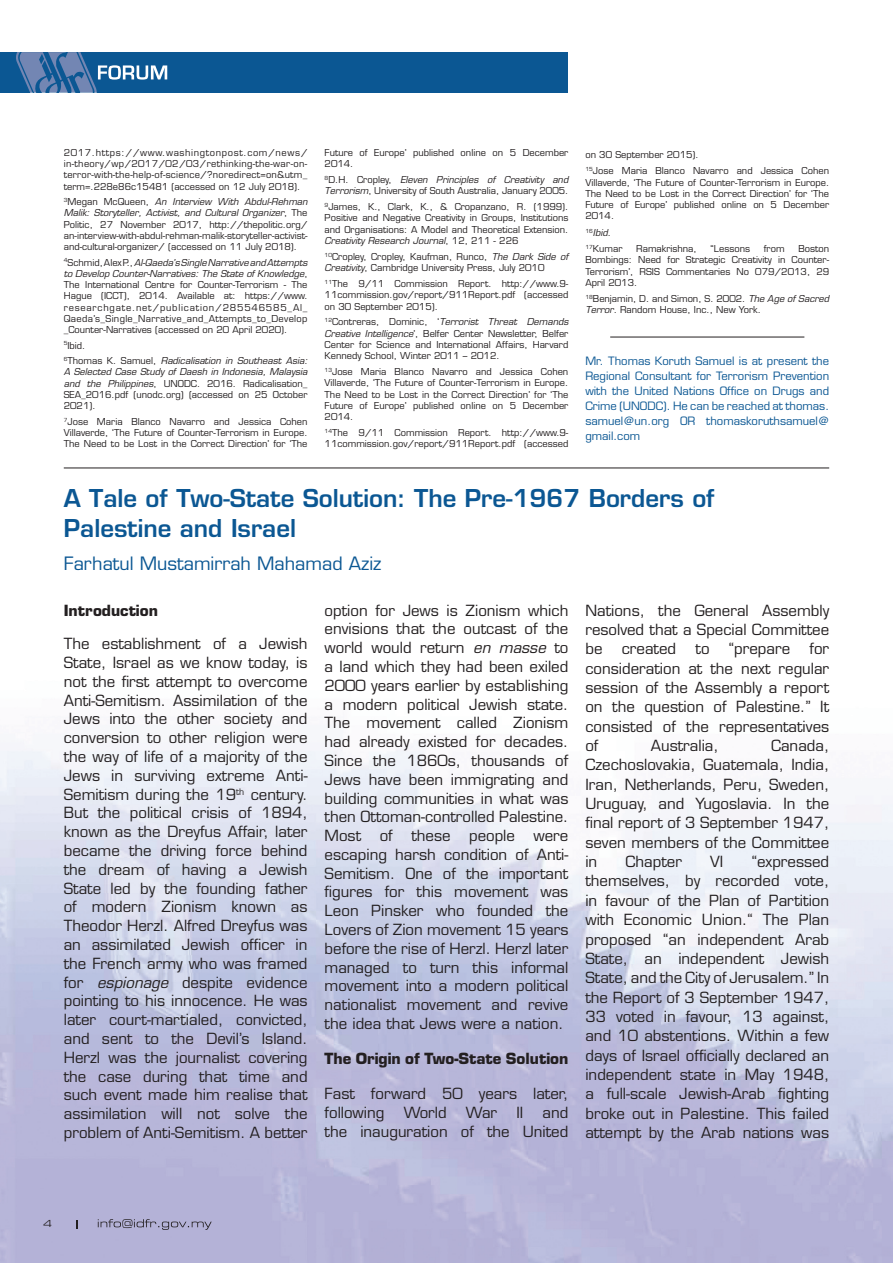
<style>
.page{position:relative;width:893px;height:1263px;background:#fff}
.page>*{position:absolute;margin:0;border:0;box-sizing:border-box;transform-origin:0 0}
.t1{font:600 24px/30px "Eurostile LT Std";color:#0b5793}
.t2{font:18px "Eurostile LT Std";color:#0b5793}
.t3{font:15px/18.8px "Eurostile LT Std";color:#231f20;text-align:justify}
.t4{font:700 15px "Eurostile LT Std";color:#231f20}
.t5{font:11.25px/15px "Eurostile LT Std";color:#0b5793;text-align:justify}
.t6{font:10.5px "Eurostile Extended";color:#231f20}
.t7{font:9.3px/11.2px "Eurostile LT Std";color:#231f20;text-align:justify}
.t8{font:italic 9.3px/15.5px "Eurostile LT Std";color:#231f20}
.s1{font-style:italic}
.s2{font-style:normal}
</style>
<div class="page">
<img style="left:0;top:740px;width:893px;height:523px">
<div style="left:0;top:52px;width:568px;height:40px;background:#0b5793"></div>
<svg style="left:15px;top:52px;width:152px;height:41px"></svg>
<svg style="left:98px;top:1219px;width:114px;height:11px"></svg>
<hr style="left:610px;top:337px;width:194px;height:1px;background:#231f20">
<hr style="left:64px;top:468px;width:765px;height:1px;background:#231f20">
<p class="t7" style="left:64px;top:147px;width:245px">2017.https://www.washingtonpost.com/news/ in-theory/wp/2017/02/03/rethinking-the-war-on&shy;terror-with-the-help-of-science/?noredirect=on&amp;utm_ term=.228e86c15481 (accessed on 12 July 2018).</p>
<p class="t7" style="left:64px;top:196px;width:245px"><sup>3</sup>Megan McQueen, <span class="s1">An Interview With Abdul-Rehman Malik: Storyteller, Activist, and Cultural Organizer</span>, The Politic, 27 November 2017, http://thepolitic.org/ an-interview-with-abdul-rehman-malik-storyteller-activist&shy;and-cultural-organizer/ (accessed on 11 July 2018).</p>
<p class="t7" style="left:64px;top:257px;width:245px"><sup>4</sup>Schmid, Alex P., <span class="s1">Al-Qaeda’s Single Narrative and Attempts to Develop Counter-Narratives: The State of Knowledge</span>, The International Centre for Counter-Terrorism - The Hague (ICCT), 2014. Available at: https://www. researchgate.net/publication/285546585_Al_ Qaeda’s_Single_Narrative_and_Attempts_to_Develop _Counter-Narratives (accessed on 20 April 2020).</p>
<p class="t8" style="left:64px;top:338px;width:245px"><sup>5</sup><span class="s2">Ibid.<br></span><sup>6</sup><span class="s2">Thomas K. Samuel,</span> Radicalisation in Southeast Asia:</p>
<p class="t7" style="left:64px;top:366px;width:245px"><span class="s1">A Selected Case Study of Daesh in Indonesia, Malaysia and the Philippines</span>, UNODC. 2016. Radicalisation_ SEA_2016.pdf (unodc.org) (accessed on 25 October 2021).</p>
<p class="t7" style="left:64px;top:416px;width:245px"><sup>7</sup>Jose Maria Blanco Navarro and Jessica Cohen Villaverde, ‘The Future of Counter-Terrorism in Europe.<br>The Need to be Lost in the Correct Direction’ for ‘The</p>
<p class="t7" style="left:325px;top:147px;width:245px">Future of Europe’ published online on 5 December<br>2014.</p>
<p class="t7" style="left:325px;top:174px;width:245px"><sup>8</sup>D.H. Cropley, <span class="s1">Eleven Principles of Creativity and<br>Terrorism</span>, University of South Australia, January 2005.</p>
<p class="t7" style="left:325px;top:201px;width:245px"><sup>9</sup>James, K., Clark, K., &amp; Cropanzano, R. (1999).<br>Positive and Negative Creativity in Groups, Institutions and Organisations: A Model and Theoretical Extension.<br><span class="s1">Creativity Research Journal</span>, 12, 211 - 226</p>
<p class="t7" style="left:325px;top:251px;width:245px"><sup>10</sup>Cropley, Cropley, Kaufman, Runco, <span class="s1">The Dark Side of<br>Creativity</span>, Cambridge University Press, July 2010</p>
<p class="t7" style="left:325px;top:278px;width:245px"><sup>11</sup>The 9/11 Commission Report. http://www.9- 11commission.gov/report/911Report.pdf (accessed on 30 September 2015).</p>
<p class="t7" style="left:325px;top:316px;width:245px"><sup>12</sup>Contreras, Dominic, ‘<span class="s1">Terrorist Threat Demands Creative Intelligence</span>’, Belfer Center Newsletter, Belfer Center for Science and International Affairs, Harvard Kennedy School, Winter 2011 – 2012.</p>
<p class="t7" style="left:325px;top:366px;width:245px"><sup>13</sup>Jose Maria Blanco Navarro and Jessica Cohen Villaverde, ‘The Future of Counter-Terrorism in Europe.<br>The Need to be Lost in the Correct Direction’ for ‘The Future of Europe’ published online on 5 December 2014.</p>
<p class="t7" style="left:325px;top:427px;width:245px"><sup>14</sup>The 9/11 Commission Report. http://www.9-<br>11commission.gov/report/911Report.pdf (accessed</p>
<p class="t7" style="left:585px;top:146px;width:245px;line-height:16.4px">on 30 September 2015).<br><sup>15</sup>Jose Maria Blanco Navarro and Jessica Cohen</p>
<p class="t7" style="left:585px;top:177px;width:245px">Villaverde, ‘The Future of Counter-Terrorism in Europe.<br>The Need to be Lost in the Correct Direction’ for ‘The Future of Europe’ published online on 5 December 2014.</p>
<p class="t7" style="left:585px;top:224px;width:39px;line-height:16.4px"><sup>16</sup><span class="s1">Ibid</span>.<br><sup>17</sup>Kumar</p>
<p class="t7" style="left:636px;top:243px;width:62px">Ramakrishna,</p>
<p class="t7" style="left:711px;top:243px;width:41px">“Lessons</p>
<p class="t7" style="left:764px;top:243px;width:22px">from</p>
<p class="t7" style="left:585px;top:243px;width:245px;text-indent:213px">Boston Bombings: Need for Strategic Creativity in Counter-Terrorism’, RSIS Commentaries No 079/2013, 29<br>April 2013.</p>
<p class="t7" style="left:585px;top:293px;width:245px"><sup>18</sup>Benjamin, D. and Simon, S. 2002. <span class="s1">The Age of Sacred<br>Terror.</span> Random House, Inc., New York.</p>
<p class="t5" style="left:585px;top:353px;width:245px">Mr. Thomas Koruth Samuel is at present the Regional Consultant for Terrorism Prevention with the United Nations Office on Drugs and Crime (UNODC). He can be reached at thomas. samuel@un.org OR thomaskoruthsamuel@ gmail.com</p>
<h1 class="t1" style="left:64px;top:483px;width:652px">A Tale of Two-State Solution: The Pre-1967 Borders of<br>Palestine and Israel</h1>
<h2 class="t2" style="left:64px;top:553px;width:319px">Farhatul Mustamirrah Mahamad Aziz</h2>
<h3 class="t4" style="left:64px;top:601px;width:96px">Introduction</h3>
<p class="t3" style="left:64px;top:634px;width:245px">The establishment of a Jewish State, Israel as we know today, is not the first attempt to overcome Anti-Semitism. Assimilation of the Jews into the other society and conversion to other religion were the way of life of a majority of the Jews in surviving extreme Anti-Semitism during the 19<sup>th</sup> century.<br>But the political crisis of 1894, known as the Dreyfus Affair, later became the driving force behind the dream of having a Jewish State led by the founding father of modern Zionism known as Theodor Herzl. Alfred Dreyfus was an assimilated Jewish officer in the French army who was framed for <span class="s1">espionage</span> despite evidence pointing to his innocence. He was later court-martialed, convicted, and sent to the Devil’s Island.<br>Herzl was the journalist covering the case during that time and such event made him realise that assimilation will not solve the problem of Anti-Semitism. A better</p>
<p class="t3" style="left:325px;top:601px;width:245px">option for Jews is Zionism which envisions that the outcast of the world would return <span class="s1">en masse</span> to a land which they had been exiled 2000 years earlier by establishing a modern political Jewish state.<br>The movement called Zionism had already existed for decades.<br>Since the 1860s, thousands of Jews have been immigrating and building communities in what was then Ottoman-controlled Palestine.<br>Most of these people were escaping harsh condition of Anti-Semitism. One of the important figures for this movement was Leon Pinsker who founded the Lovers of Zion movement 15 years before the rise of Herzl. Herzl later managed to turn this informal movement into a modern political nationalist movement and revive the idea that Jews were a nation.</p>
<h3 class="t4" style="left:325px;top:1049px;width:245px">The Origin of Two-State Solution</h3>
<h3 class="t3" style="left:325px;top:1084px;width:245px;line-height:19.2px">Fast forward 50 years later, following</h3>
<h3 class="t3" style="left:325px;top:1103px;width:245px;line-height:19.2px;text-align:right">and<br>the inauguration of the United</h3>
<h3 class="t3" style="left:404px;top:1103px;width:45px">World</h3>
<h3 class="t3" style="left:466px;top:1103px;width:33px">War</h3>
<h3 class="t3" style="left:516px;top:1103px;width:8px">II</h3>
<h3 class="t3" style="left:585px;top:600px;width:245px;line-height:19.4px">Nations, the General Assembly resolved that a Special Committee be</h3>
<h3 class="t3" style="left:585px;top:639px;width:245px;line-height:19.4px;text-indent:224px">for consideration at the next regular session of the Assembly a report on the question of Palestine.” It consisted of the representatives of</h3>
<h3 class="t3" style="left:622px;top:639px;width:56px">created</h3>
<h3 class="t3" style="left:695px;top:639px;width:16px">to</h3>
<h3 class="t3" style="left:729px;top:639px;width:63px">“prepare</h3>
<h3 class="t3" style="left:585px;top:736px;width:245px;line-height:19.4px;text-indent:186px">Canada, Czechoslovakia, Guatemala, India, Iran, Netherlands, Peru, Sweden, Uruguay, and Yugoslavia. In the final report of 3 September 1947, seven members of the Committee in</h3>
<h3 class="t3" style="left:651px;top:736px;width:69px">Australia,</h3>
<p class="t3" style="left:585px;top:852px;width:245px;line-height:19.4px;text-indent:166px">“expressed themselves, by recorded vote, in favour of the Plan of Partition with Economic Union.“ The Plan proposed “an independent Arab State, an independent Jewish State, and the City of Jerusalem.” In the Report of 3 September 1947, 33 voted in favour, 13 against, and 10 abstentions. Within a few days of Israel officially declared an independent state in May 1948, a full-scale Jewish-Arab fighting broke out in Palestine. This failed attempt by the Arab nations was</p>
<h3 class="t3" style="left:626px;top:852px;width:58px">Chapter</h3>
<h3 class="t3" style="left:710px;top:852px;width:15px">VI</h3>
<p class="t6" style="left:43px;top:1218px;width:10px">4</p>
</div>
